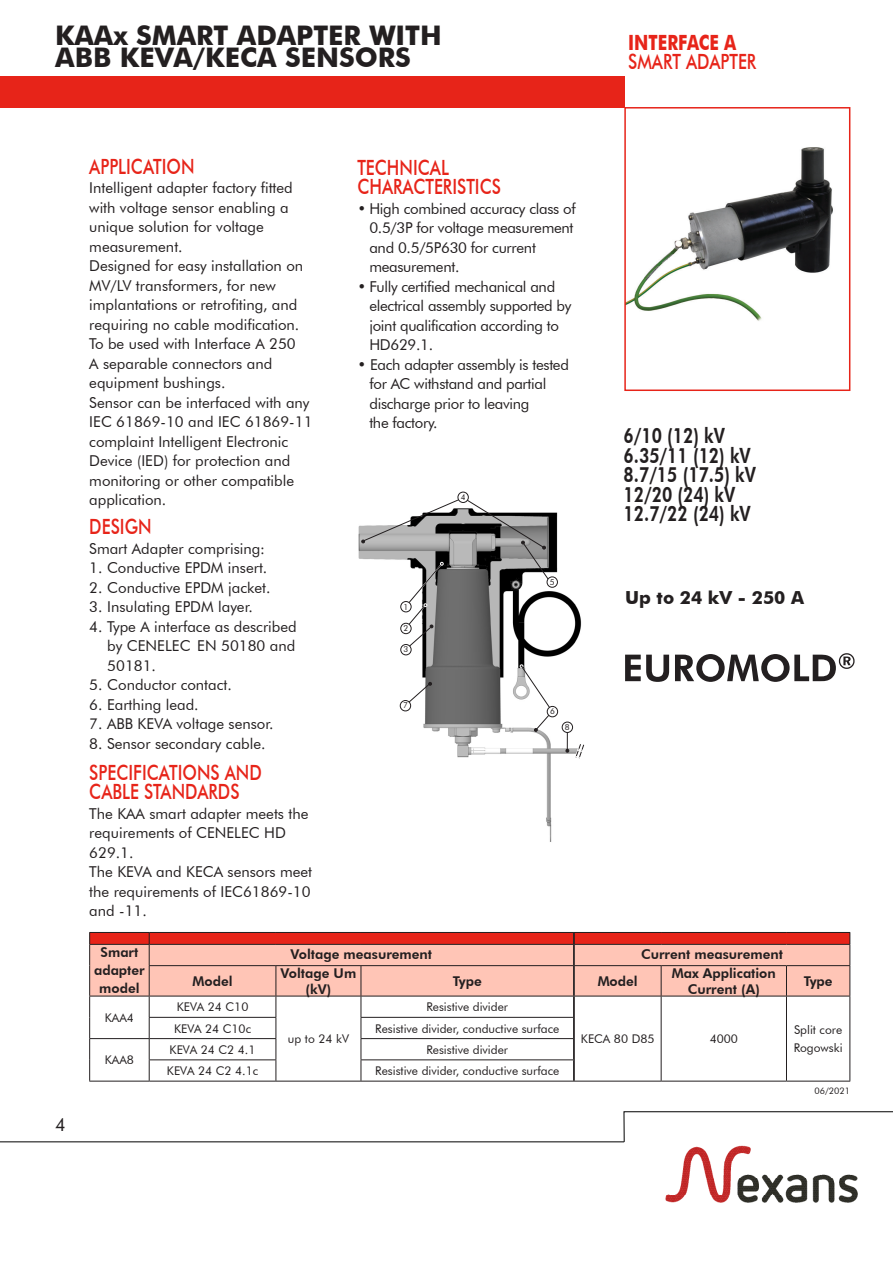
<style>
.page{position:relative;width:893px;height:1263px;background:#fff}
.page>*{position:absolute;margin:0;border:0;box-sizing:border-box;transform-origin:0 0}
.t1{font:700 27px "Futura ABT";color:#231f20}
.t2{font:500 21px/19.5px "Futura BT";color:#e72419;scale:.8 1}
.Titel_onder_product{font:800 21px "Futura ABT";color:#231f20;scale:.8 1}
.t3{font:700 21px "Futura BT";color:#e72419;scale:.8 1}
.t4{font:700 18px "Futura ABT";color:#231f20}
.t5{font:18px "Futura ABT";color:#231f20}
.t6{font:15px/19.5px "Futura ABT";color:#231f20}
.t7{font:15px/19.5px "Futura ABT";letter-spacing:-.02em;color:#231f20}
.t8{font:800 13.5px/18px "Futura ABT";color:#231f20;text-align:center}
.t9{font:12px/18px "Futura ABT";color:#231f20}
.t10{font:9px "Futura ABT";color:#231f20}
.t11{font:8.25px "Futura ABT";color:#231f20}
</style>
<div class="page">
<div style="left:0;top:76px;width:625px;height:32px;background:#e72419"></div>
<img style="left:665px;top:1145px;width:193px;height:58px">
<svg style="left:623px;top:1111px;width:270px;height:31px"></svg>
<hr style="left:0;top:1141px;width:624px;height:1px;background:#000">
<hr style="left:89px;top:1081px;width:60px;height:1px;background:#231f20">
<hr style="left:149px;top:1081px;width:127px;height:1px;background:#231f20">
<hr style="left:276px;top:1081px;width:85px;height:1px;background:#231f20">
<hr style="left:361px;top:1081px;width:213px;height:1px;background:#231f20">
<svg style="left:358px;top:491px;width:308px;height:351px"></svg>
<div style="left:458px;top:492px;width:10px;height:10px;background:#fff;border-radius:50%"></div>
<div style="left:458px;top:492px;width:10px;height:11px;border:1px solid #231f20;border-radius:50%"></div>
<svg style="left:566px;top:714px;width:100px;height:67px"></svg>
<div style="left:562px;top:722px;width:11px;height:10px;background:#fff;border-radius:50%"></div>
<div style="left:562px;top:722px;width:11px;height:10px;border:1px solid #231f20;border-radius:50%"></div>
<hr style="left:574px;top:1081px;width:87px;height:1px;background:#231f20">
<hr style="left:661px;top:1081px;width:125px;height:1px;background:#231f20">
<hr style="left:786px;top:1081px;width:64px;height:1px;background:#231f20">
<svg style="left:89px;top:932px;width:761px;height:149px"></svg>
<hr style="left:574px;top:944px;width:87px;height:1px;background:#231f20">
<hr style="left:661px;top:944px;width:125px;height:1px;background:#231f20">
<hr style="left:786px;top:944px;width:64px;height:1px;background:#231f20">
<svg style="left:625px;top:655px;width:44px;height:27px"></svg>
<svg style="left:675px;top:653px;width:180px;height:29px"></svg>
<img style="left:627px;top:147px;width:206px;height:174px">
<div style="left:624px;top:107px;width:226px;height:284px;border:2px solid #e72419"></div>
<p class="t1" style="left:55px;top:19px;width:388px">KAAx SMART ADAPTER WITH</p>
<p class="t1" style="left:55px;top:41px;width:357px">ABB KEVA/KECA SENSORS</p>
<p class="t2" style="left:89px;top:156px;width:133px">APPLICATION</p>
<p class="t6" style="left:89px;top:178px;width:205px">Intelligent adapter factory fitted</p>
<p class="t6" style="left:89px;top:198px;width:201px">with voltage sensor enabling a</p>
<p class="t6" style="left:89px;top:217px;width:176px">unique solution for voltage</p>
<p class="t6" style="left:89px;top:237px;width:95px">measurement.</p>
<p class="t6" style="left:89px;top:256px;width:215px">Designed for easy installation on</p>
<p class="t6" style="left:89px;top:276px;width:212px">MV/LV transformers, for new implantations or retrofiting, and requiring no cable modification.<br>To be used with Interface A 250<br>A separable connectors and equipment bushings.</p>
<p class="t6" style="left:89px;top:393px;width:225px">Sensor can be interfaced with any<br>IEC 61869-10 and IEC 61869-11 complaint Intelligent Electronic<br>Device (IED) for protection and monitoring or other compatible application.</p>
<p class="t2" style="left:89px;top:517px;width:79px">DESIGN</p>
<p class="t6" style="left:89px;top:539px;width:177px">Smart Adapter comprising:</p>
<p class="t6" style="left:89px;top:558px;width:180px">1. Conductive EPDM insert.</p>
<p class="t6" style="left:89px;top:578px;width:183px">2. Conductive EPDM jacket.</p>
<p class="t6" style="left:89px;top:597px;width:165px">3. Insulating EPDM layer.</p>
<p class="t6" style="left:107px;top:617px;width:191px;text-align:justify;text-indent:-18px">4. Type A interface as described by CENELEC EN 50180 and 50181.</p>
<p class="t6" style="left:89px;top:675px;width:144px">5. Conductor contact.</p>
<p class="t6" style="left:89px;top:695px;width:111px">6. Earthing lead.</p>
<p class="t6" style="left:89px;top:714px;width:186px">7. ABB KEVA voltage sensor.</p>
<p class="t6" style="left:89px;top:734px;width:178px">8. Sensor secondary cable.</p>
<p class="t2" style="left:89px;top:762px;width:217px">SPECIFICATIONS AND<br>CABLE STANDARDS</p>
<p class="t6" style="left:89px;top:803px;width:221px">The KAA smart adapter meets the requirements of CENELEC HD<br>629.1.</p>
<p class="t6" style="left:89px;top:862px;width:224px;text-align:justify">The KEVA and KECA sensors meet the requirements of IEC61869-10 and -11.</p>
<p class="t2" style="left:357px;top:157px;width:181px">TECHNICAL<br>CHARACTERISTICS</p>
<p class="t7" style="left:369px;top:199px;width:208px;text-indent:-12px">• High combined accuracy class of<br>0.5/3P for voltage measurement and 0.5/5P630 for current measurement.</p>
<p class="t7" style="left:369px;top:277px;width:204px;text-indent:-12px">• Fully certified mechanical and electrical assembly supported by joint qualification according to<br>HD629.1.</p>
<p class="t7" style="left:369px;top:355px;width:201px;text-indent:-12px">• Each adapter assembly is tested for AC withstand and partial discharge prior to leaving</p>
<p class="t7" style="left:369px;top:413px;width:70px">the factory.</p>
<p class="t11" style="left:403px;top:602px;width:6px">1</p>
<p class="t11" style="left:403px;top:623px;width:6px">2</p>
<p class="t11" style="left:403px;top:644px;width:6px">3</p>
<p class="t11" style="left:403px;top:700px;width:6px">7</p>
<p class="t11" style="left:461px;top:492px;width:6px">4</p>
<p class="t11" style="left:550px;top:577px;width:6px">5</p>
<p class="t11" style="left:550px;top:706px;width:6px">6</p>
<p class="t11" style="left:565px;top:722px;width:6px">8</p>
<p class="t3" style="left:628px;top:30px;width:137px">INTERFACE A</p>
<p class="t2" style="left:628px;top:52px;width:162px">SMART ADAPTER</p>
<p class="Titel_onder_product" style="left:624px;top:423px;width:128px">6/10 (12) kV</p>
<p class="Titel_onder_product" style="left:624px;top:443px;width:161px">6.35/11 (12) kV</p>
<p class="Titel_onder_product" style="left:624px;top:462px;width:167px">8.7/15 (17.5) kV</p>
<p class="Titel_onder_product" style="left:624px;top:482px;width:141px">12/20 (24) kV</p>
<p class="Titel_onder_product" style="left:624px;top:501px;width:161px">12.7/22 (24) kV</p>
<p class="t4" style="left:625px;top:586px;width:181px">Up to 24 kV - 250 A</p>
<p class="t5" style="left:55px;top:1114px;width:12px">4</p>
<p class="t8" style="left:101px;top:943px;width:39px">Smart</p>
<p class="t8" style="left:94px;top:961px;width:52px">adapter model</p>
<p class="t9" style="left:105px;top:1008px;width:31px">KAA4</p>
<p class="t9" style="left:105px;top:1051px;width:31px">KAA8</p>
<p class="t8" style="left:192px;top:972px;width:42px">Model</p>
<p class="t9" style="left:177px;top:998px;width:73px">KEVA 24 C10</p>
<p class="t8" style="left:291px;top:945px;width:143px">Voltage measurement</p>
<p class="t8" style="left:281px;top:964px;width:77px">Voltage Um</p>
<p class="t8" style="left:306px;top:980px;width:27px">(kV)</p>
<p class="t8" style="left:453px;top:972px;width:30px">Type</p>
<p class="t9" style="left:426px;top:998px;width:83px">Resistive divider</p>
<p class="t9" style="left:174px;top:1019px;width:79px">KEVA 24 C10c</p>
<p class="t9" style="left:375px;top:1019px;width:185px">Resistive divider, conductive surface</p>
<p class="t9" style="left:288px;top:1030px;width:63px">up to 24 kV</p>
<p class="t9" style="left:170px;top:1040px;width:87px">KEVA 24 C2 4.1</p>
<p class="t9" style="left:426px;top:1040px;width:83px">Resistive divider</p>
<p class="t9" style="left:167px;top:1062px;width:93px">KEVA 24 C2 4.1c</p>
<p class="t9" style="left:375px;top:1062px;width:185px">Resistive divider, conductive surface</p>
<p class="t8" style="left:641px;top:945px;width:143px">Current measurement</p>
<p class="t8" style="left:598px;top:972px;width:42px">Model</p>
<p class="t8" style="left:672px;top:965px;width:106px;line-height:16.2px">Max Application<br>Current (A)</p>
<p class="t8" style="left:804px;top:972px;width:30px">Type</p>
<p class="t9" style="left:581px;top:1030px;width:75px">KECA 80 D85</p>
<p class="t9" style="left:710px;top:1030px;width:30px">4000</p>
<p class="t9" style="left:794px;top:1021px;width:50px">Split core<br>Rogowski</p>
<p class="t10" style="left:814px;top:1085px;width:37px">06/2021</p>
</div>
